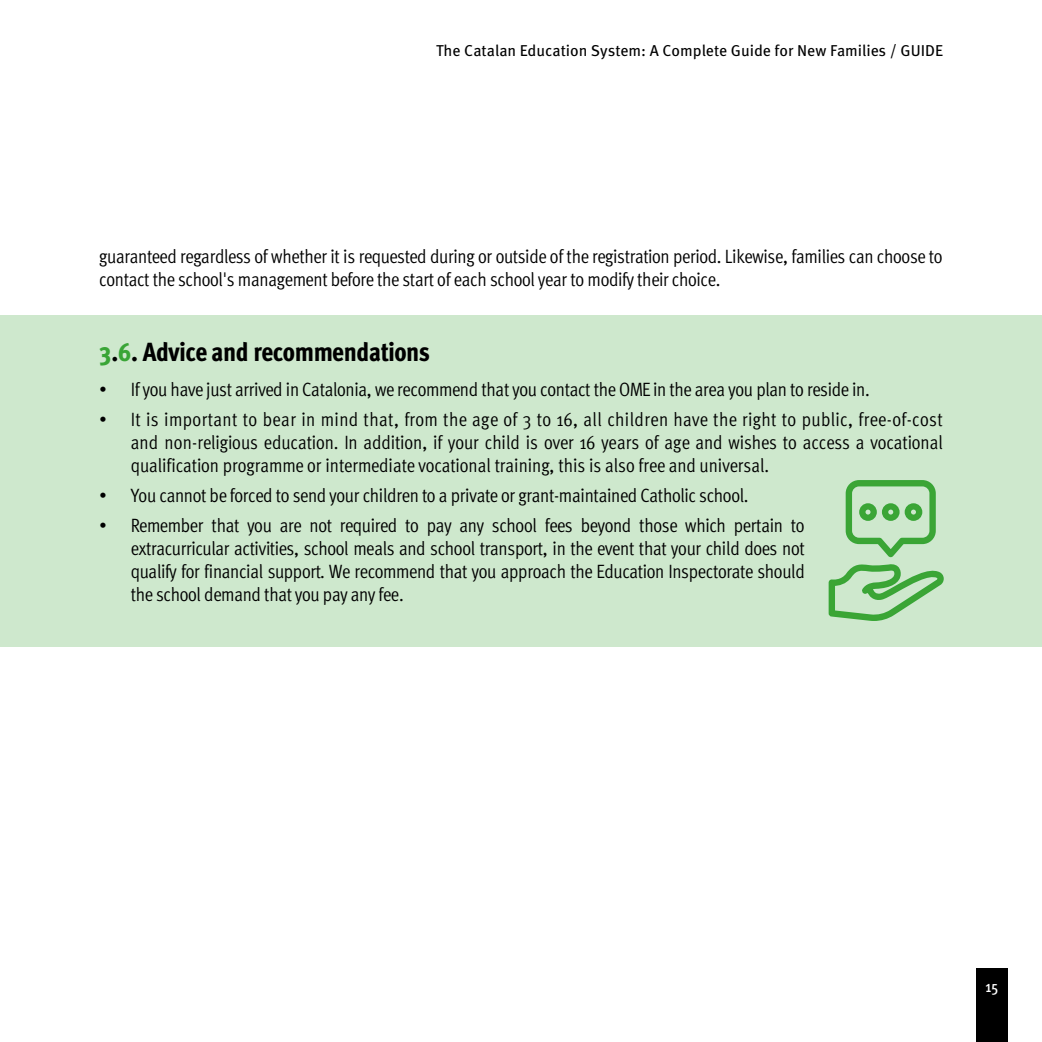
<style>
.page{position:relative;width:1042px;height:1042px;background:#fff}
.page>*{position:absolute;margin:0;border:0;box-sizing:border-box;transform-origin:0 0}
.t1{font:800 condensed 26.25px "FF Meta Pro";letter-spacing:-.015em;color:#000}
.t2{font:condensed 19.25px/23.1px "FF Meta Pro";letter-spacing:-.015em;color:#000;text-align:justify}
.t3{font:15.75px "FF Meta Pro";color:#000}
.t4{font:500 condensed 15.75px "FF Meta Pro";color:#fff}
.s1{color:#39a536}
</style>
<div class="page">
<div style="left:0;top:315px;width:1042px;height:331px;background:#cee8cd"></div>
<div style="left:976px;top:968px;width:32px;height:74px;background:#000"></div>
<svg style="left:828px;top:480px;width:116px;height:141px"></svg>
<p class="t3" style="left:436px;top:38px;width:508px">The Catalan Education System: A Complete Guide for New Families / GUIDE</p>
<p class="t2" style="left:99px;top:243px;width:845px">guaranteed regardless of whether it is requested during or outside of the registration period. Likewise, families can choose to contact the school's management before the start of each school year to modify their choice.</p>
<h1 class="t1" style="left:99px;top:332px;width:332px"><span class="s1">3</span>.<span class="s1">6</span>. Advice and recommendations</h1>
<p class="t2" style="left:99px;top:377px;width:772px">• If you have just arrived in Catalonia, we recommend that you contact the OME in the area you plan to reside in.</p>
<p class="t2" style="left:131px;top:407px;width:813px;text-indent:-31px">• It is important to bear in mind that, from the age of 3 to 16, all children have the right to public, free-of-cost and non-religious education. In addition, if your child is over 16 years of age and wishes to access a vocational qualification programme or intermediate vocational training, this is also free and universal.</p>
<p class="t2" style="left:99px;top:482px;width:651px">• You cannot be forced to send your children to a private or grant-maintained Catholic school.</p>
<p class="t2" style="left:131px;top:512px;width:675px;text-indent:-31px">• Remember that you are not required to pay any school fees beyond those which pertain to extracurricular activities, school meals and school transport, in the event that your child does not qualify for financial support. We recommend that you approach the Education Inspectorate should the school demand that you pay any fee.</p>
<p class="t4" style="left:985px;top:974px;width:14px">15</p>
</div>
